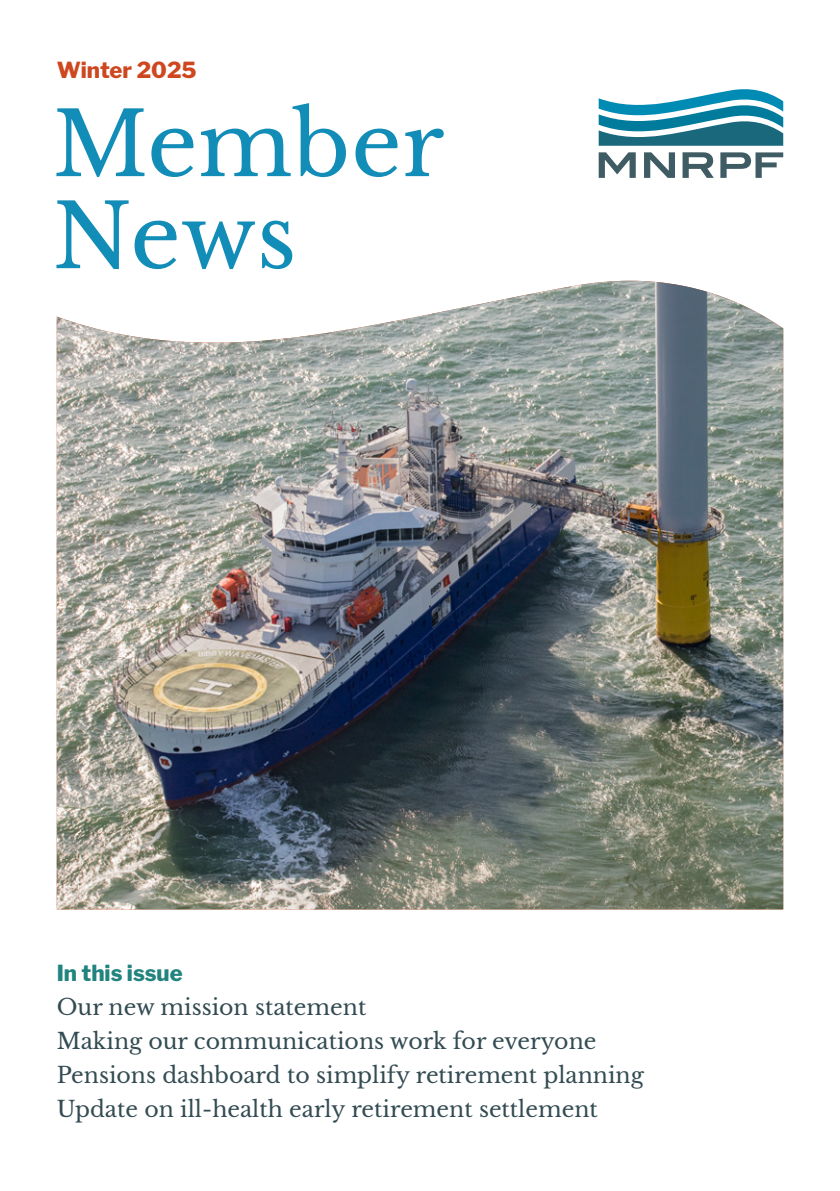
<style>
.page{position:relative;width:840px;height:1191px;background:#fff}
.page>*{position:absolute;margin:0;border:0;box-sizing:border-box;transform-origin:0 0}
.t1{font:88px "Libre Baskerville";letter-spacing:.005em;color:#128db8}
.t2{font:22px "Libre Baskerville";color:#334b52}
.t3{font:800 22px "Libre Franklin";color:#22847e}
.t4{font:800 22px "Libre Franklin";color:#ce471f}
</style>
<div class="page">
<svg style="left:598px;top:152px;width:37px;height:25px"></svg>
<svg style="left:682px;top:152px;width:31px;height:25px"></svg>
<svg style="left:644px;top:152px;width:30px;height:25px"></svg>
<svg style="left:720px;top:152px;width:62px;height:25px"></svg>
<svg style="left:598px;top:89px;width:184px;height:57px"></svg>
<img style="left:57px;top:280px;width:725px;height:629px">
<img style="left:57px;top:281px;width:725px;height:66px">
<p class="t4" style="left:57px;top:57px;width:141px">Winter 2025</p>
<p class="t1" style="left:52px;top:72px;width:393px">Member</p>
<p class="t1" style="left:52px;top:164px;width:245px">News</p>
<p class="t3" style="left:57px;top:960px;width:127px">In this issue</p>
<p class="t2" style="left:57px;top:989px;width:311px">Our new mission statement</p>
<p class="t2" style="left:57px;top:1023px;width:541px">Making our communications work for everyone</p>
<p class="t2" style="left:57px;top:1057px;width:588px">Pensions dashboard to simplify retirement planning</p>
<p class="t2" style="left:57px;top:1091px;width:542px">Update on ill-health early retirement settlement</p>
</div>
